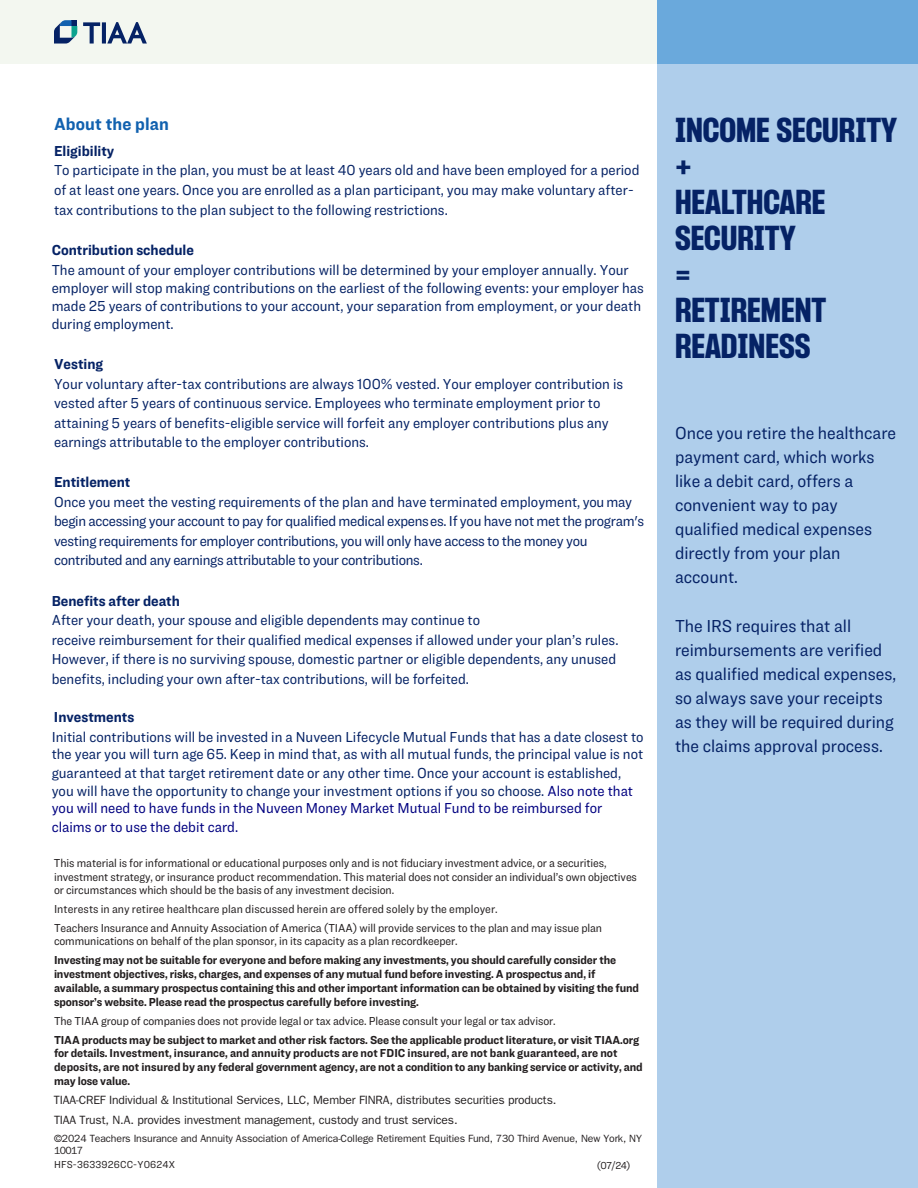
<style>
.page{position:relative;width:918px;height:1188px;background:#fff}
.page>*{position:absolute;margin:0;border:0;box-sizing:border-box;transform-origin:0 0}
.t1{font:900 30px/36px "TIAA Challenger";color:#052265}
.t2{font:18px/24px "Ringside Narrow";color:#052265}
.t3{font:700 18px "Ringside Narrow";letter-spacing:.01em;color:#1161af}
.t4{font:15px/18px "Ringside Narrow";color:#052265}
.t5{font:15px/19.5px "Ringside Narrow";letter-spacing:-.02em;color:#052265}
.t6{font:700 15px "Ringside Narrow";color:#052265}
.t7{font:700 12px/13.6px "Ringside Narrow";letter-spacing:-.01em;color:#231f20}
.t8{font:12px/13.6px "Ringside Narrow";letter-spacing:-.01em;color:#231f20}
.t9{font:12px/19.6px "ITC Franklin Gothic Std";letter-spacing:-.01em;color:#231f20}
.t10{font:10.5px/12px "ITC Franklin Gothic Std";letter-spacing:-.01em;color:#231f20}
.t11{font:10.5px "Ringside Narrow";letter-spacing:.015em;color:#231f20}
.s1{color:#000080}
</style>
<div class="page">
<div style="left:0;top:0;width:864px;height:64px;background:#f3f7f0"></div>
<div style="left:657px;top:54px;width:261px;height:1134px;background:#afceeb"></div>
<div style="left:657px;top:0;width:261px;height:64px;background:#6aa9dc"></div>
<svg style="left:83px;top:22px;width:64px;height:22px"></svg>
<svg style="left:54px;top:20px;width:23px;height:24px"></svg>
<p class="t3" style="left:54px;top:111px;width:117px">About the plan</p>
<p class="t6" style="left:54px;top:140px;width:62px">Eligibility</p>
<p class="t4" style="left:54px;top:160px;width:587px;line-height:19.8px">To participate in the plan, you must be at least 40 years old and have been employed for a period of at least one years. Once you are enrolled as a plan participant, you may make voluntary after&shy;tax contributions to the plan subject to the following restrictions.</p>
<p class="t6" style="left:52px;top:239px;width:144px">Contribution schedule</p>
<p class="t4" style="left:52px;top:261px;width:594px">The amount of your employer contributions will be determined by your employer annually. Your employer will stop making contributions on the earliest of the following events: your employer has made 25 years of contributions to your account, your separation from employment, or your death during employment.</p>
<p class="t6" style="left:54px;top:353px;width:51px">Vesting</p>
<p class="t4" style="left:54px;top:374px;width:571px;line-height:19.5px">Your voluntary after-tax contributions are always 100% vested. Your employer contribution is vested after 5 years of continuous service. Employees who terminate employment prior to attaining 5 years of benefits-eligible service will forfeit any employer contributions plus any earnings attributable to the employer contributions.</p>
<p class="t6" style="left:54px;top:471px;width:78px">Entitlement</p>
<p class="t5" style="left:54px;top:492px;width:592px">Once you meet the vesting requirements of the plan and have terminated employment, you may begin accessing your account to pay for qualified medical expenses. If you have not met the program's vesting requirements for employer contributions, you will only have access to the money you contributed and any earnings attributable to your contributions.</p>
<p class="t6" style="left:52px;top:590px;width:130px">Benefits after death</p>
<p class="t4" style="left:52px;top:610px;width:568px;line-height:19.5px">After your death, your spouse and eligible dependents may continue to<br>receive reimbursement for their qualified medical expenses if allowed under your plan’s rules.<br>However, if there is no surviving spouse, domestic partner or eligible dependents, any unused benefits, including your own after-tax contributions, will be forfeited.</p>
<p class="t6" style="left:54px;top:706px;width:82px">Investments</p>
<p class="t4" style="left:52px;top:727px;width:593px">Initial contributions will be invested in a Nuveen Lifecycle Mutual Funds that has a date closest to the year you will turn age 65. Keep in mind that, as with all mutual funds, the principal value is not guaranteed at that target retirement date or any other time. Once your account is established, you will have the opportunity to change your investment options if you so choose. <span class="s1">Also note that you will need to have funds in the Nuveen Money Market Mutual Fund to be reimbursed for claims or to use the debit card.</span></p>
<p class="t8" style="left:54px;top:856px;width:585px">This material is for informational or educational purposes only and is not fiduciary investment advice, or a securities, investment strategy, or insurance product recommendation. This material does not consider an individual’s own objectives or circumstances which should be the basis of any investment decision.</p>
<p class="t8" style="left:54px;top:899px;width:550px;line-height:19px">Interests in any retiree healthcare plan discussed herein are offered solely by the employer.<br>Teachers Insurance and Annuity Association of America (TIAA) will provide services to the plan and may issue plan</p>
<p class="t8" style="left:54px;top:934px;width:405px">communications on behalf of the plan sponsor, in its capacity as a plan recordkeeper.</p>
<p class="t7" style="left:54px;top:953px;width:587px">Investing may not be suitable for everyone and before making any investments, you should carefully consider the investment objectives, risks, charges, and expenses of any mutual fund before investing. A prospectus and, if available, a summary prospectus containing this and other important information can be obtained by visiting the fund sponsor’s website. Please read the prospectus carefully before investing.</p>
<p class="t8" style="left:54px;top:1013px;width:503px">The TIAA group of companies does not provide legal or tax advice. Please consult your legal or tax advisor.</p>
<p class="t7" style="left:54px;top:1032px;width:590px">TIAA products may be subject to market and other risk factors. See the applicable product literature, or visit TIAA.org for details. Investment, insurance, and annuity products are not FDIC insured, are not bank guaranteed, are not deposits, are not insured by any federal government agency, are not a condition to any banking service or activity, and may lose value.</p>
<p class="t9" style="left:54px;top:1091px;width:504px">TIAA-CREF Individual &amp; Institutional Services, LLC, Member FINRA, distributes securities products.<br>TIAA Trust, N.A. provides investment management, custody and trust services.</p>
<p class="t10" style="left:54px;top:1133px;width:589px">©2024 Teachers Insurance and Annuity Association of America-College Retirement Equities Fund, 730 Third Avenue, New York, NY<br>10017</p>
<p class="t11" style="left:54px;top:1157px;width:123px">HFS-3633926CC-Y0624X</p>
<p class="t11" style="left:597px;top:1158px;width:35px">(07/24)</p>
<h1 class="t1" style="left:675px;top:112px;width:223px">INCOME SECURITY +<br>HEALTHCARE<br>SECURITY<br>=<br>RETIREMENT<br>READINESS</h1>
<p class="t2" style="left:675px;top:421px;width:223px">Once you retire the healthcare payment card, which works like a debit card, offers a convenient way to pay qualified medical expenses directly from your plan account.</p>
<p class="t2" style="left:675px;top:613px;width:223px">The IRS requires that all reimbursements are verified as qualified medical expenses, so always save your receipts as they will be required during the claims approval process.</p>
</div>
